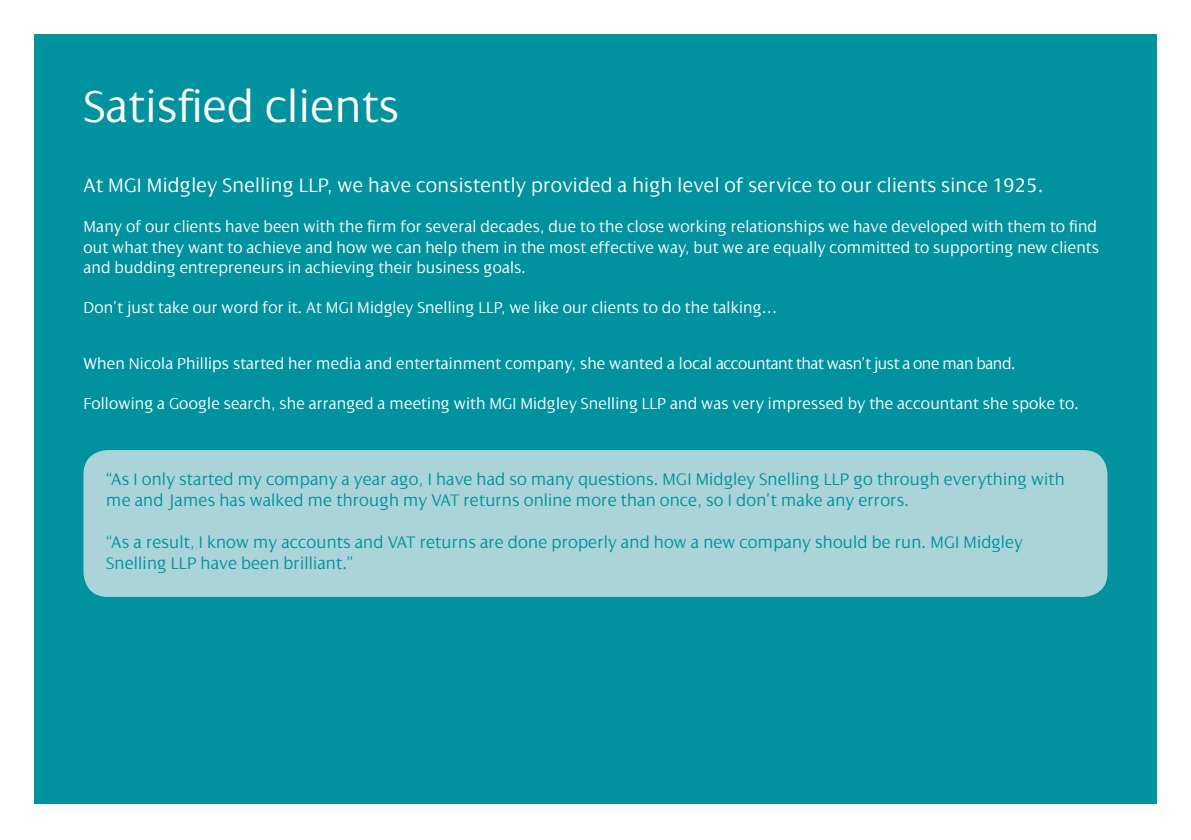
<style>
.page{position:relative;width:1191px;height:840px;background:#fff}
.page>*{position:absolute;margin:0;border:0;box-sizing:border-box;transform-origin:0 0}
.t1{font:300 48px "Dialog";letter-spacing:.01em;color:#fff}
.t2{font:300 21px "Dialog";letter-spacing:.015em;color:#fff}
.t3{font:300 18px/21.6px "Dialog";letter-spacing:.01em;color:#00929f}
.t4{font:300 17px/20.4px "Dialog";letter-spacing:.01em;color:#fff;text-align:justify}
</style>
<div class="page">
<div style="left:34px;top:34px;width:1123px;height:769px;background:#00929f"></div>
<div style="left:83px;top:450px;width:1024px;height:146px;background:#abd4da;border-radius:24px"></div>
<h1 class="t1" style="left:83px;top:80px;width:317px">Satisfied clients</h1>
<p class="t2" style="left:83px;top:174px;width:961px">At MGI Midgley Snelling LLP, we have consistently provided a high level of service to our clients since 1925.</p>
<p class="t4" style="left:83px;top:217px;width:1017px">Many of our clients have been with the firm for several decades, due to the close working relationships we have developed with them to find out what they want to achieve and how we can help them in the most effective way, but we are equally committed to supporting new clients and budding entrepreneurs in achieving their business goals.</p>
<p class="t4" style="left:83px;top:298px;width:695px">Don’t just take our word for it. At MGI Midgley Snelling LLP, we like our clients to do the talking…</p>
<p class="t4" style="left:83px;top:353px;width:933px">When Nicola Phillips started her media and entertainment company, she wanted a local accountant that wasn’tjust a one man band.</p>
<p class="t4" style="left:83px;top:393px;width:997px">Following a Google search, she arranged a meeting with MGI Midgley Snelling LLP and was very impressed by the accountant she spoke to.</p>
<p class="t3" style="left:106px;top:468px;width:960px">“As I only started my company a year ago, I have had so many questions. MGI Midgley Snelling LLP go through everything with me and James has walked me through my VAT returns online more than once, so I don’t make any errors.</p>
<p class="t3" style="left:106px;top:531px;width:918px">“As a result, I know my accounts and VAT returns are done properly and how a new company should be run. MGI Midgley<br>Snelling LLP have been brilliant.”</p>
</div>
